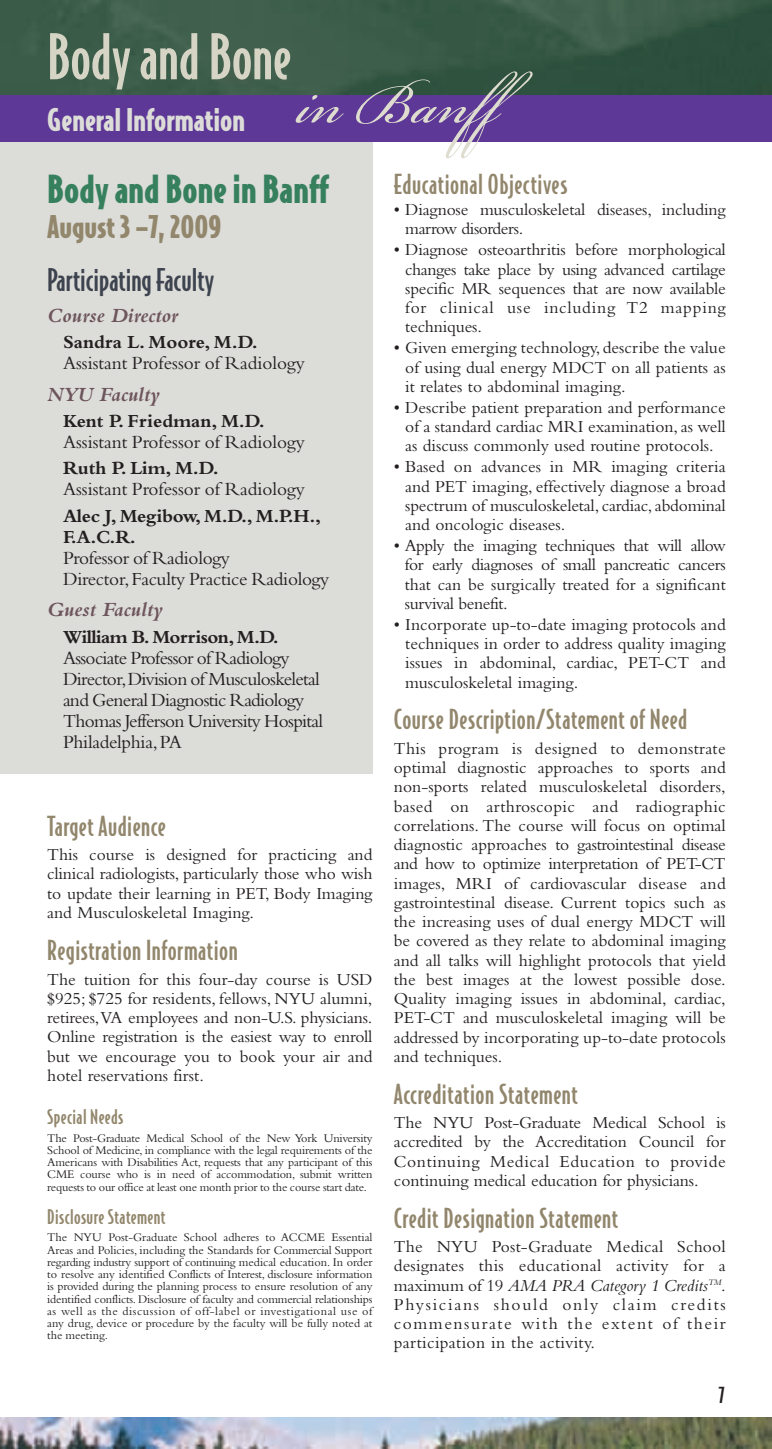
<style>
.page{position:relative;width:772px;height:1449px;background:#fff}
.page>*{position:absolute;margin:0;border:0;box-sizing:border-box;transform-origin:0 0}
.t1{font:500 59.85px "Bodega Sans";color:#d6d4c5}
.t2{font:900 36.75px "Bodega Sans";color:#36805e}
.t3{font:500 29.75px "Bodega Sans";color:#3e444f}
.t4{font:900 29.75px "Bodega Sans";color:#dcdcd8}
.t5{font:900 29.75px "Bodega Sans";color:#92876d}
.t6{font:500 26.25px "Bodega Sans";letter-spacing:.02em;color:#92876d}
.t7{font:italic 700 21px "Bembo";color:#6d555c}
.t8{font:500 21px "Bodega Sans";color:#231f20}
.t9{font:19.25px/21px "Bembo";letter-spacing:-.015em;color:#231f20}
.t10{font:19.25px/21px "Bembo";letter-spacing:-.035em;color:#231f20}
.t11{font:700 19.25px/21px "Bembo";color:#231f20}
.t12{font:500 19.25px "Bodega Sans";letter-spacing:.02em;color:#92876d}
.t13{font:700 19.25px "Bembo";letter-spacing:-.03em;color:#231f20}
.t14{font:17.5px/19.2px "Bembo";color:#231f20;text-align:justify}
.t15{font:12.25px/12.2px "Bembo";letter-spacing:-.005em;color:#231f20;text-align:justify}
.s1{font-style:italic}
</style>
<div class="page">
<div style="left:0;top:142px;width:372px;height:632px;background:#dcdcd8"></div>
<div style="left:0;top:0;width:772px;height:142px;background:#5d3896"></div>
<img style="left:0;top:0;width:772px;height:94px">
<img style="left:0;top:1418px;width:772px;height:31px">
<svg style="left:296px;top:95px;width:48px;height:28px"></svg>
<svg style="left:356px;top:71px;width:176px;height:87px"></svg>
<h1 class="t1" style="left:47px;top:24px;width:245px">BodyandBone</h1>
<h3 class="t4" style="left:47px;top:103px;width:199px">General Information</h3>
<h2 class="t2" style="left:47px;top:168px;width:283px">Body and Bone in Banff</h2>
<h3 class="t5" style="left:47px;top:210px;width:176px">August 3 –7, 2009</h3>
<h3 class="t3" style="left:47px;top:263px;width:168px">ParticipatingFaculty</h3>
<p class="t7" style="left:47px;top:308px;width:132px">Course Director</p>
<p class="t11" style="left:63px;top:334px;width:196px">Sandra L. Moore, M.D.</p>
<p class="t9" style="left:63px;top:355px;width:243px">Assistant Professor of Radiology</p>
<p class="t7" style="left:47px;top:387px;width:114px">NYU Faculty</p>
<p class="t11" style="left:63px;top:412px;width:203px">Kent P. Friedman, M.D.</p>
<p class="t9" style="left:63px;top:434px;width:243px">Assistant Professor of Radiology</p>
<p class="t11" style="left:63px;top:460px;width:157px">Ruth P. Lim, M.D.</p>
<p class="t9" style="left:63px;top:481px;width:243px">Assistant Professor of Radiology</p>
<p class="t11" style="left:63px;top:507px;width:260px">Alec J, Megibow, M.D., M.P.H.,<br>F.A.C.R.</p>
<p class="t9" style="left:63px;top:549px;width:268px">Professor of Radiology<br>Director,Faculty Practice Radiology</p>
<p class="t7" style="left:47px;top:602px;width:117px">Guest Faculty</p>
<p class="t13" style="left:63px;top:630px;width:217px">William B.Morrison,M.D.</p>
<p class="t10" style="left:63px;top:649px;width:262px">Associate Professor of Radiology Director,Division of Musculoskeletal and General Diagnostic Radiology Thomas Jefferson University Hospital Philadelphia,PA</p>
<h3 class="t6" style="left:47px;top:811px;width:120px">Target Audience</h3>
<p class="t14" style="left:47px;top:847px;width:327px">This course is designed for practicing and clinical radiologists, particularly those who wish to update their learning in PET, Body Imaging and Musculoskeletal Imaging.</p>
<h3 class="t6" style="left:47px;top:936px;width:192px">Registration Information</h3>
<p class="t14" style="left:47px;top:971px;width:327px">The tuition for this four-day course is USD $925; $725 for residents, fellows, NYU alumni, retirees,VA employees and non-U.S. physicians.<br>Online registration is the easiest way to enroll but we encourage you to book your air and hotel reservations first.</p>
<p class="t12" style="left:47px;top:1106px;width:78px">Special Needs</p>
<p class="t15" style="left:47px;top:1133px;width:327px">The Post-Graduate Medical School of the New York University School of Medicine, in compliance with the legal requirements of the Americans with Disabilities Act, requests that any participant of this CME course who is in need of accommodation, submit written requests to our office at least one month prior to the course start date.</p>
<p class="t12" style="left:47px;top:1206px;width:120px">Disclosure Statement</p>
<p class="t15" style="left:47px;top:1233px;width:327px">The NYU Post-Graduate School adheres to ACCME Essential Areas and Policies, including the Standards for Commercial Support regarding industry support of continuing medical education. In order to resolve any identified Conflicts of Interest, disclosure information is provided during the planning process to ensure resolution of any identified conflicts. Disclosure of faculty and commercial relationships as well as the discussion of off-label or investigational use of any drug, device or procedure by the faculty will be fully noted at the meeting.</p>
<h3 class="t6" style="left:394px;top:170px;width:175px">Educational Objectives</h3>
<p class="t14" style="left:405px;top:202px;width:322px;text-indent:-11px">• Diagnose musculoskeletal diseases, including marrow disorders.</p>
<p class="t14" style="left:405px;top:242px;width:322px;text-indent:-11px">• Diagnose osteoarthritis before morphological changes take place by using advanced cartilage specific MR sequences that are now available for clinical use including T2 mapping techniques.</p>
<p class="t14" style="left:405px;top:340px;width:322px;text-indent:-11px">• Given emerging technology, describe the value of using dual energy MDCT on all patients as it relates to abdominal imaging.</p>
<p class="t14" style="left:405px;top:400px;width:322px;text-indent:-11px">• Describe patient preparation and performance of a standard cardiac MRI examination,as well as discuss commonly used routine protocols.</p>
<p class="t14" style="left:405px;top:459px;width:322px;text-indent:-11px">• Based on advances in MR imaging criteria and PET imaging, effectively diagnose a broad spectrum of musculoskeletal, cardiac, abdominal and oncologic diseases.</p>
<p class="t14" style="left:405px;top:538px;width:322px;text-indent:-11px">• Apply the imaging techniques that will allow for early diagnoses of small pancreatic cancers that can be surgically treated for a significant survival benefit.</p>
<p class="t14" style="left:405px;top:617px;width:322px;text-indent:-11px">• Incorporate up-to-date imaging protocols and techniques in order to address quality imaging issues in abdominal, cardiac, PET-CT and musculoskeletal imaging.</p>
<h3 class="t6" style="left:394px;top:705px;width:295px">Course Description/Statement of Need</h3>
<p class="t14" style="left:394px;top:741px;width:333px">This program is designed to demonstrate optimal diagnostic approaches to sports and non-sports related musculoskeletal disorders, based on arthroscopic and radiographic correlations. The course will focus on optimal diagnostic approaches to gastrointestinal disease and how to optimize interpretation of PET-CT images, MRI of cardiovascular disease and gastrointestinal disease. Current topics such as the increasing uses of dual energy MDCT will be covered as they relate to abdominal imaging and all talks will highlight protocols that yield the best images at the lowest possible dose.<br>Quality imaging issues in abdominal, cardiac, PET-CT and musculoskeletal imaging will be addressed by incorporating up-to-date protocols and techniques.</p>
<h3 class="t6" style="left:394px;top:1079px;width:185px">Accreditation Statement</h3>
<p class="t14" style="left:394px;top:1115px;width:333px">The NYU Post-Graduate Medical School is accredited by the Accreditation Council for Continuing Medical Education to provide continuing medical education for physicians.</p>
<h3 class="t6" style="left:394px;top:1203px;width:226px">Credit Designation Statement</h3>
<p class="t14" style="left:394px;top:1239px;width:333px">The NYU Post-Graduate Medical School designates this educational activity for a maximum of 19 <span class="s1">AMA PRA Category 1 Credits</span><sup>TM</sup>.<br>Physicians should only claim credits commensurate with the extent of their participation in the activity.</p>
<p class="t8" style="left:719px;top:1383px;width:7px">7</p>
</div>
